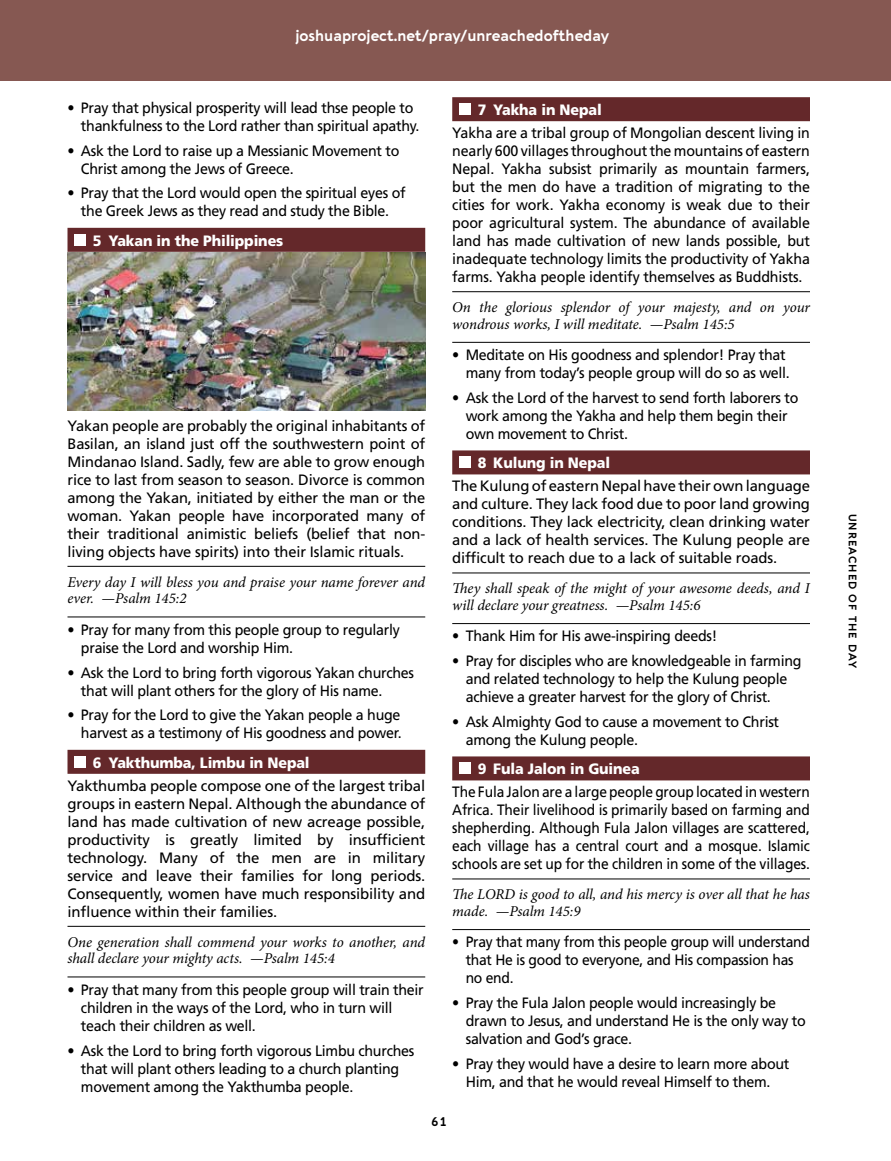
<style>
.page{position:relative;width:891px;height:1161px;background:#fff}
.page>*{position:absolute;margin:0;border:0;box-sizing:border-box;transform-origin:0 0}
.t1{font:15px/18px "Frutiger LT Std";letter-spacing:-.02em;color:#000;scale:.95 1}
.t2{font:15px/18px "Frutiger LT Std";letter-spacing:-.02em;color:#000;text-align:justify}
.t3{font:italic 15px/16.5px "Minion Pro";letter-spacing:-.005em;color:#000}
.t4{font:15px/18px "Frutiger LT Std";letter-spacing:-.02em;color:#000;text-align:justify;scale:.92 1}
.t5{font:15px/18px "Frutiger LT Std";letter-spacing:-.02em;color:#000;scale:.93 1}
.t6{font:900 15px "Frutiger LT Std";letter-spacing:-.01em;color:#fff;scale:.95 1}
.t7{font:700 15px "Aquawax Pro";color:#fff}
.t8{font:700 12px "Aquawax Pro";color:#000}
.t9{font:700 10.5px "Aquawax Pro";letter-spacing:.1em;color:#000}
</style>
<div class="page">
<div style="left:452px;top:97px;width:358px;height:24px;background:#64282a"></div>
<hr style="left:452px;top:291px;width:358px;height:1px;background:#000">
<hr style="left:452px;top:342px;width:358px;height:1px;background:#000">
<div style="left:452px;top:450px;width:358px;height:24px;background:#64282a"></div>
<hr style="left:452px;top:573px;width:358px;height:1px;background:#000">
<hr style="left:452px;top:623px;width:358px;height:1px;background:#000">
<div style="left:452px;top:756px;width:358px;height:24px;background:#64282a"></div>
<hr style="left:452px;top:879px;width:358px;height:1px;background:#000">
<hr style="left:452px;top:929px;width:358px;height:1px;background:#000">
<div style="left:459px;top:103px;width:12px;height:12px;background:#fff"></div>
<div style="left:459px;top:456px;width:12px;height:12px;background:#fff"></div>
<div style="left:459px;top:762px;width:12px;height:12px;background:#fff"></div>
<div style="left:68px;top:228px;width:357px;height:24px;background:#64282a"></div>
<hr style="left:68px;top:566px;width:357px;height:1px;background:#000">
<hr style="left:68px;top:617px;width:357px;height:1px;background:#000">
<div style="left:68px;top:750px;width:357px;height:24px;background:#64282a"></div>
<hr style="left:68px;top:926px;width:357px;height:1px;background:#000">
<hr style="left:68px;top:977px;width:357px;height:1px;background:#000">
<div style="left:74px;top:234px;width:12px;height:12px;background:#fff"></div>
<img style="left:68px;top:252px;width:357px;height:158px">
<div style="left:74px;top:756px;width:12px;height:12px;background:#fff"></div>
<div style="left:0;top:0;width:891px;height:81px;background:#865852"></div>
<p class="t7" style="left:295px;top:24px;width:315px">joshuaproject.net/pray/unreachedoftheday</p>
<p class="t1" style="left:81px;top:99px;width:358px;text-indent:-13px">• Pray that physical prosperity will lead thse people to thankfulness to the Lord rather than spiritual apathy.</p>
<p class="t1" style="left:81px;top:141px;width:337px;text-indent:-13px">• Ask the Lord to raise up a Messianic Movement to<br>Christ among the Jews of Greece.</p>
<p class="t1" style="left:68px;top:184px;width:357px;text-align:center">• Pray that the Lord would open the spiritual eyes of the Greek Jews as they read and study the Bible.</p>
<p class="t6" style="left:93px;top:231px;width:202px">5 Yakan in the Philippines</p>
<p class="t2" style="left:68px;top:417px;width:359px">Yakan people are probably the original inhabitants of Basilan, an island just off the southwestern point of Mindanao Island. Sadly, few are able to grow enough rice to last from season to season. Divorce is common among the Yakan, initiated by either the man or the woman. Yakan people have incorporated many of their traditional animistic beliefs (belief that non&shy;living objects have spirits) into their Islamic rituals.</p>
<p class="t3" style="left:67px;top:574px;width:359px">Every day I will bless you and praise your name forever and ever. —Psalm 145:2</p>
<p class="t1" style="left:81px;top:621px;width:337px;text-indent:-13px">• Pray for many from this people group to regularly praise the Lord and worship Him.</p>
<p class="t1" style="left:81px;top:663px;width:352px;text-indent:-13px">• Ask the Lord to bring forth vigorous Yakan churches that will plant others for the glory of His name.</p>
<p class="t1" style="left:68px;top:706px;width:353px;text-align:right">• Pray for the Lord to give the Yakan people a huge harvest as a testimony of His goodness and power.</p>
<p class="t6" style="left:93px;top:753px;width:230px">6 Yakthumba, Limbu in Nepal</p>
<p class="t2" style="left:67px;top:777px;width:359px">Yakthumba people compose one of the largest tribal groups in eastern Nepal. Although the abundance of land has made cultivation of new acreage possible, productivity is greatly limited by insufficient technology. Many of the men are in military service and leave their families for long periods.<br>Consequently, women have much responsibility and influence within their families.</p>
<p class="t3" style="left:67px;top:934px;width:359px">One generation shall commend your works to another, and shall declare your mighty acts. —Psalm 145:4</p>
<p class="t1" style="left:81px;top:981px;width:362px;text-indent:-13px">• Pray that many from this people group will train their children in the ways of the Lord, who in turn will teach their children as well.</p>
<p class="t1" style="left:81px;top:1041px;width:352px;text-indent:-13px">• Ask the Lord to bring forth vigorous Limbu churches that will plant others leading to a church planting movement among the Yakthumba people.</p>
<p class="t6" style="left:478px;top:101px;width:132px">7 Yakha in Nepal</p>
<p class="t1" style="left:452px;top:124px;width:378px;text-align:justify">Yakha are a tribal group of Mongolian descent living in nearly 600 villages throughout the mountains of eastern Nepal. Yakha subsist primarily as mountain farmers, but the men do have a tradition of migrating to the cities for work. Yakha economy is weak due to their poor agricultural system. The abundance of available land has made cultivation of new lands possible, but inadequate technology limits the productivity of Yakha farms. Yakha people identify themselves as Buddhists.</p>
<p class="t3" style="left:452px;top:299px;width:359px">On the glorious splendor of your majesty, and on your wondrous works, I will meditate. —Psalm 145:5</p>
<p class="t1" style="left:452px;top:346px;width:357px;text-align:right">• Meditate on His goodness and splendor! Pray that many from today’s people group will do so as well.</p>
<p class="t1" style="left:466px;top:389px;width:352px;text-indent:-13px">• Ask the Lord of the harvest to send forth laborers to work among the Yakha and help them begin their own movement to Christ.</p>
<p class="t6" style="left:478px;top:454px;width:141px">8 Kulung in Nepal</p>
<p class="t2" style="left:452px;top:477px;width:359px">The Kulung of eastern Nepal have their own language and culture. They lack food due to poor land growing conditions. They lack electricity, clean drinking water and a lack of health services. The Kulung people are difficult to reach due to a lack of suitable roads.</p>
<p class="t3" style="left:452px;top:580px;width:359px">They shall speak of the might of your awesome deeds, and I will declare your greatness. —Psalm 145:6</p>
<p class="t1" style="left:452px;top:627px;width:280px">• Thank Him for His awe-inspiring deeds!</p>
<p class="t1" style="left:466px;top:652px;width:355px;text-indent:-13px">• Pray for disciples who are knowledgeable in farming and related technology to help the Kulung people achieve a greater harvest for the glory of Christ.</p>
<p class="t1" style="left:466px;top:713px;width:331px;text-indent:-13px">• Ask Almighty God to cause a movement to Christ among the Kulung people.</p>
<p class="t6" style="left:478px;top:760px;width:172px">9 Fula Jalon in Guinea</p>
<p class="t4" style="left:452px;top:783px;width:390px">The Fula Jalon are a large people group located in western Africa. Their livelihood is primarily based on farming and shepherding. Although Fula Jalon villages are scattered, each village has a central court and a mosque. Islamic schools are set up for the children in some of the villages.</p>
<p class="t3" style="left:452px;top:886px;width:359px">The LORD is good to all, and his mercy is over all that he has made. —Psalm 145:9</p>
<p class="t5" style="left:466px;top:933px;width:372px;text-indent:-14px">• Pray that many from this people group will understand that He is good to everyone, and His compassion has no end.</p>
<p class="t1" style="left:466px;top:994px;width:360px;text-indent:-13px">• Pray the Fula Jalon people would increasingly be drawn to Jesus, and understand He is the only way to salvation and God’s grace.</p>
<p class="t1" style="left:452px;top:1055px;width:356px;text-align:center">• Pray they would have a desire to learn more about<br>Him, and that he would reveal Himself to them.</p>
<p class="t8" style="left:432px;top:1113px;width:16px">61</p>
<p class="t9" style="left:860px;top:514px;width:155px;rotate:90deg">UNREACHED OF THE DAY</p>
</div>
